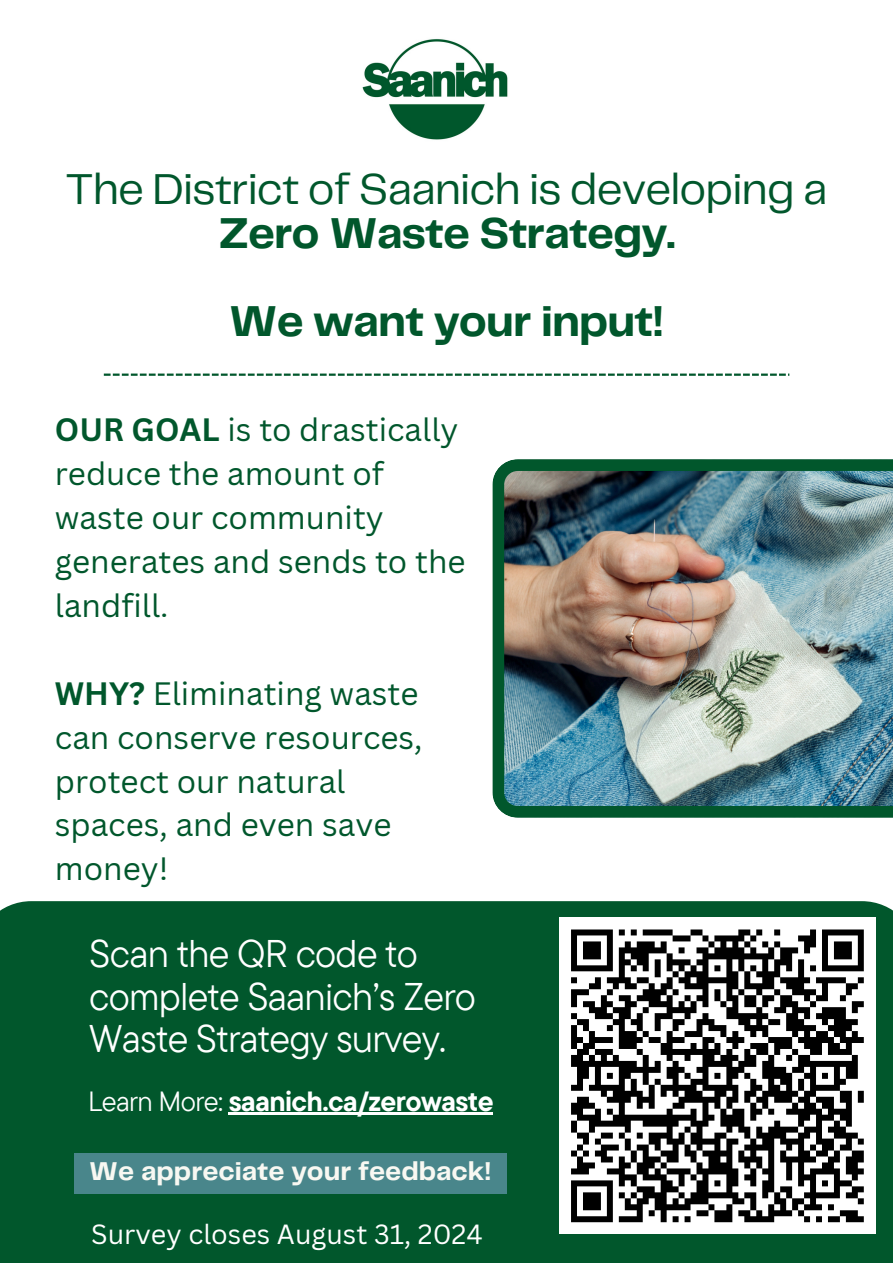
<style>
.page{position:relative;width:893px;height:1263px;background:#fff}
.page>*{position:absolute;margin:0;border:0;box-sizing:border-box;transform-origin:0 0}
.t1{font:44.85px/43.9px "Telegraf";letter-spacing:-.02em;color:#01572c;text-align:center}
.t2{font:700 44.85px "Telegraf";letter-spacing:-.02em;color:#01572c}
.t3{font:38.47px/42.5px "TT Commons Pro";letter-spacing:-.02em;color:#fff}
.t4{font:31.5px/43.9px "Canva Sans";color:#01572c}
.t5{font:700 27.67px "TT Commons Pro";letter-spacing:-.02em;color:#fff}
.t6{font:27px "Canva Sans";color:#fff}
.t7{font:700 26.78px "Telegraf";color:#f8f8f2}
.s1{font-weight:700}
.s2{font-weight:400}
</style>
<div class="page">
<div style="left:0;top:901px;width:893px;height:362px;background:#01572c"></div>
<img style="left:362px;top:39px;width:146px;height:101px">
<svg style="left:104px;top:374px;width:685px;height:2px"></svg>
<img style="left:492px;top:459px;width:401px;height:359px">
<div style="left:74px;top:1153px;width:432px;height:41px;background:#49868b"></div>
<div style="left:559px;top:917px;width:316px;height:317px;background:#fff"></div>
<svg style="left:571px;top:929px;width:293px;height:294px"></svg>
<hr style="left:229px;top:1112px;width:264px;height:2px;background:#fff">
<h3 class="t1" style="left:66px;top:170px;width:763px">The District of Saanich is developing a<br><span class="s1">Zero Waste Strategy.</span></h3>
<p class="t2" style="left:229px;top:302px;width:436px">We want your input!</p>
<h2 class="t4" style="left:55px;top:407px;width:412px"><span class="s1">OUR GOAL</span> is to drastically reduce the amount of waste our community generates and sends to the landfill.</h2>
<h1 class="t4" style="left:55px;top:670px;width:369px"><span class="s1">WHY?</span> Eliminating waste can conserve resources, protect our natural spaces, and even save money!</h1>
<h4 class="t3" style="left:89px;top:931px;width:388px">Scan the QR code to complete Saanich’s Zero<br>Waste Strategy survey.</h4>
<p class="t5" style="left:88px;top:1083px;width:407px"><span class="s2">Learn More:</span> saanich.ca/zerowaste</p>
<p class="t7" style="left:89px;top:1160px;width:403px">We appreciate your feedback!</p>
<h5 class="t6" style="left:91px;top:1215px;width:393px">Survey closes August 31, 2024</h5>
</div>
